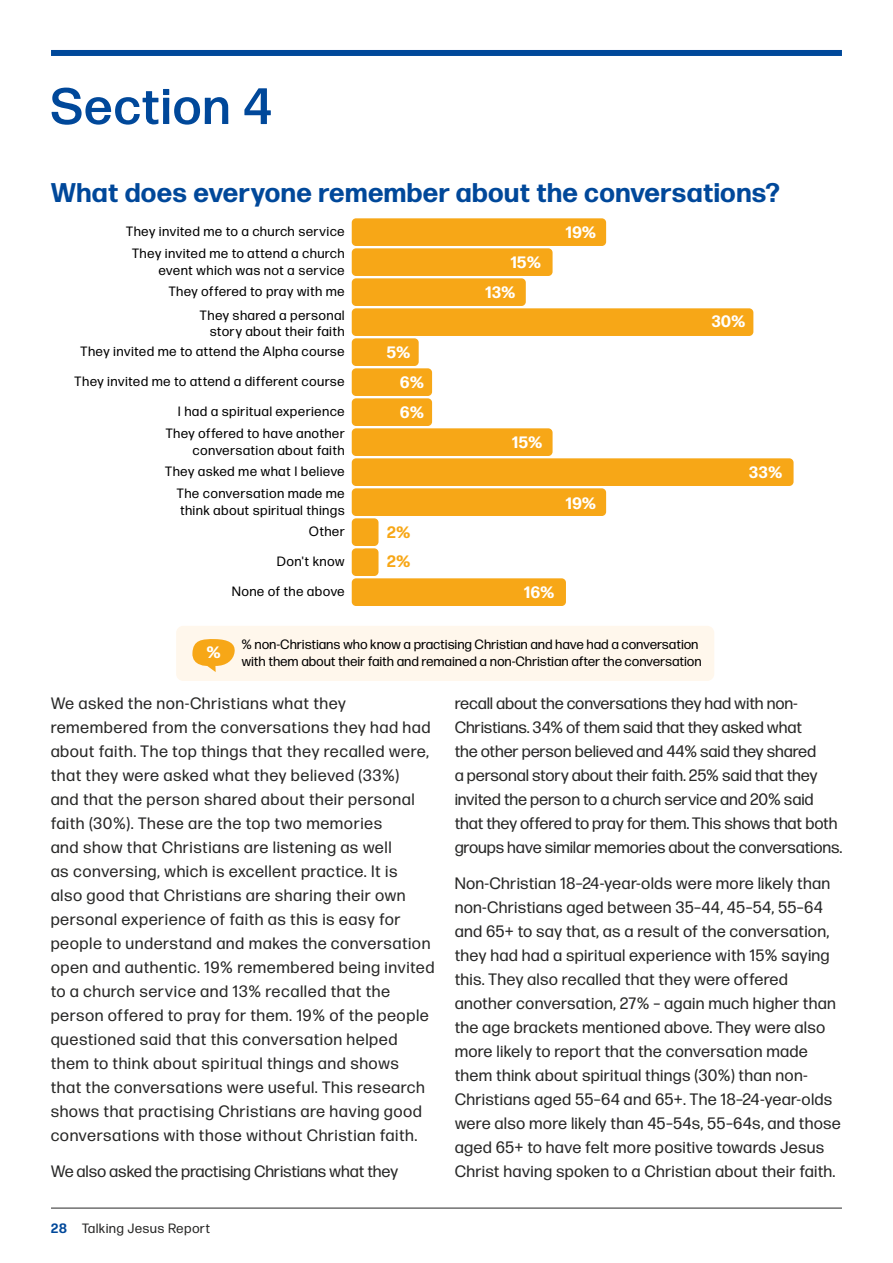
<style>
.page{position:relative;width:893px;height:1263px;background:#fff}
.page>*{position:absolute;margin:0;border:0;box-sizing:border-box;transform-origin:0 0}
.t1{font:500 51px "Forma DJR Display";letter-spacing:.05em;color:#00489a}
.t2{font:700 27px "Forma DJR Display";letter-spacing:.04em;color:#00489a}
.t3{font:16.5px/24px "Forma DJR Display";letter-spacing:.055em;color:#282827}
.t4{font:16.5px/24px "Forma DJR Display";letter-spacing:.03em;color:#282827}
.t5{font:700 16.5px/29.5px "Forma DJR Display";letter-spacing:.04em;color:#fff}
.t6{font:700 16.5px/29px "Forma DJR Display";color:#f7a717}
.t7{font:13.5px/16.2px "Forma DJR Display";letter-spacing:.07em;color:#000;text-align:right}
.t8{font:13.5px/16.2px "Forma DJR Display";letter-spacing:.04em;color:#000}
.t9{font:13.5px "Forma DJR Display";letter-spacing:.07em;color:#282827}
.s1{font-weight:700;color:#00489a}
</style>
<div class="page">
<hr style="left:51px;top:1208px;width:791px;height:1px;background:#282827">
<div style="left:352px;top:218px;width:254px;height:28px;background:#f7a717;border-radius:4px"></div>
<div style="left:352px;top:248px;width:201px;height:28px;background:#f7a717;border-radius:4px"></div>
<div style="left:352px;top:278px;width:174px;height:28px;background:#f7a717;border-radius:4px"></div>
<div style="left:352px;top:308px;width:401px;height:28px;background:#f7a717;border-radius:4px"></div>
<div style="left:352px;top:338px;width:67px;height:28px;background:#f7a717;border-radius:4px"></div>
<div style="left:352px;top:368px;width:80px;height:28px;background:#f7a717;border-radius:4px"></div>
<div style="left:352px;top:398px;width:80px;height:28px;background:#f7a717;border-radius:4px"></div>
<div style="left:352px;top:428px;width:201px;height:28px;background:#f7a717;border-radius:4px"></div>
<div style="left:352px;top:458px;width:441px;height:28px;background:#f7a717;border-radius:4px"></div>
<div style="left:352px;top:488px;width:254px;height:28px;background:#f7a717;border-radius:4px"></div>
<div style="left:352px;top:518px;width:26px;height:28px;background:#f7a717;border-radius:4px"></div>
<div style="left:352px;top:548px;width:26px;height:28px;background:#f7a717;border-radius:4px"></div>
<div style="left:352px;top:578px;width:214px;height:28px;background:#f7a717;border-radius:4px"></div>
<div style="left:176px;top:626px;width:538px;height:55px;background:#fff7ec;border-radius:7px"></div>
<svg style="left:192px;top:639px;width:43px;height:33px"></svg>
<div style="left:51px;top:50px;width:791px;height:6px;background:#00489a"></div>
<h1 class="t1" style="left:51px;top:74px;width:222px">Section 4</h1>
<h2 class="t2" style="left:51px;top:175px;width:730px">What does everyone remember about the conversations?</h2>
<p class="t7" style="left:126px;top:223px;width:220px">They invited me to a church service</p>
<p class="t5" style="left:566px;top:217px;width:32px">19%</p>
<p class="t7" style="left:132px;top:245px;width:214px">They invited me to attend a church event which was not a service</p>
<p class="t7" style="left:169px;top:283px;width:177px">They offered to pray with me</p>
<p class="t7" style="left:200px;top:307px;width:146px">They shared a personal story about their faith</p>
<p class="t7" style="left:81px;top:343px;width:265px">They invited me to attend the Alpha course</p>
<p class="t7" style="left:75px;top:373px;width:271px">They invited me to attend a different course</p>
<p class="t7" style="left:178px;top:403px;width:168px">I had a spiritual experience</p>
<p class="t7" style="left:166px;top:425px;width:180px">They offered to have another conversation about faith</p>
<p class="t7" style="left:165px;top:463px;width:181px">They asked me what I believe</p>
<p class="t7" style="left:177px;top:485px;width:169px;text-align:left">The conversation made me think about spiritual things</p>
<p class="t7" style="left:309px;top:523px;width:37px">Other</p>
<p class="t7" style="left:277px;top:553px;width:69px">Don't know</p>
<p class="t7" style="left:232px;top:583px;width:114px">None of the above</p>
<p class="t5" style="left:387px;top:337px;width:25px">5%</p>
<p class="t5" style="left:400px;top:367px;width:25px;line-height:30px">6%<br>6%</p>
<p class="t6" style="left:387px;top:517px;width:25px">2%<br>2%</p>
<p class="t5" style="left:485px;top:247px;width:57px;text-indent:25px">15%<br>13%</p>
<p class="t5" style="left:512px;top:428px;width:32px">15%</p>
<p class="t5" style="left:566px;top:488px;width:32px">19%</p>
<p class="t5" style="left:524px;top:578px;width:32px">16%</p>
<p class="t5" style="left:712px;top:307px;width:35px">30%</p>
<p class="t5" style="left:749px;top:457px;width:34px">33%</p>
<p class="t8" style="left:242px;top:636px;width:461px">% non-Christians who know a practising Christian and have had a conversation with them about their faith and remained a non-Christian after the conversation</p>
<p class="t5" style="left:207px;top:637px;width:15px">%</p>
<p class="t3" style="left:51px;top:691px;width:385px">We asked the non-Christians what they remembered from the conversations they had had about faith. The top things that they recalled were, that they were asked what they believed (33%)<br>and that the person shared about their personal faith (30%). These are the top two memories<br>and show that Christians are listening as well<br>as conversing, which is excellent practice. It is<br>also good that Christians are sharing their own personal experience of faith as this is easy for people to understand and makes the conversation open and authentic. 19% remembered being invited to a church service and 13% recalled that the person offered to pray for them. 19% of the people questioned said that this conversation helped them to think about spiritual things and shows<br>that the conversations were useful. This research shows that practising Christians are having good conversations with those without Christian faith.</p>
<p class="t4" style="left:51px;top:1159px;width:348px">We also asked the practising Christians what they</p>
<p class="t4" style="left:455px;top:691px;width:389px">recall about the conversations they had with non-Christians. 34% of them said that they asked what<br>the other person believed and 44% said they shared<br>a personal story about their faith. 25% said that they invited the person to a church service and 20% said that they offered to pray for them. This shows that both groups have similar memories about the conversations.</p>
<p class="t3" style="left:455px;top:871px;width:387px">Non-Christian 18–24-year-olds were more likely than non-Christians aged between 35–44, 45–54, 55–64 and 65+ to say that, as a result of the conversation, they had had a spiritual experience with 15% saying this. They also recalled that they were offered another conversation, 27% – again much higher than the age brackets mentioned above. They were also more likely to report that the conversation made them think about spiritual things (30%) than non-Christians aged 55–64 and 65+. The 18–24-year-olds were also more likely than 45–54s, 55–64s, and those aged 65+ to have felt more positive towards Jesus Christ having spoken to a Christian about their faith.</p>
<p class="t9" style="left:51px;top:1219px;width:160px"><span class="s1">28</span> Talking Jesus Report</p>
</div>
